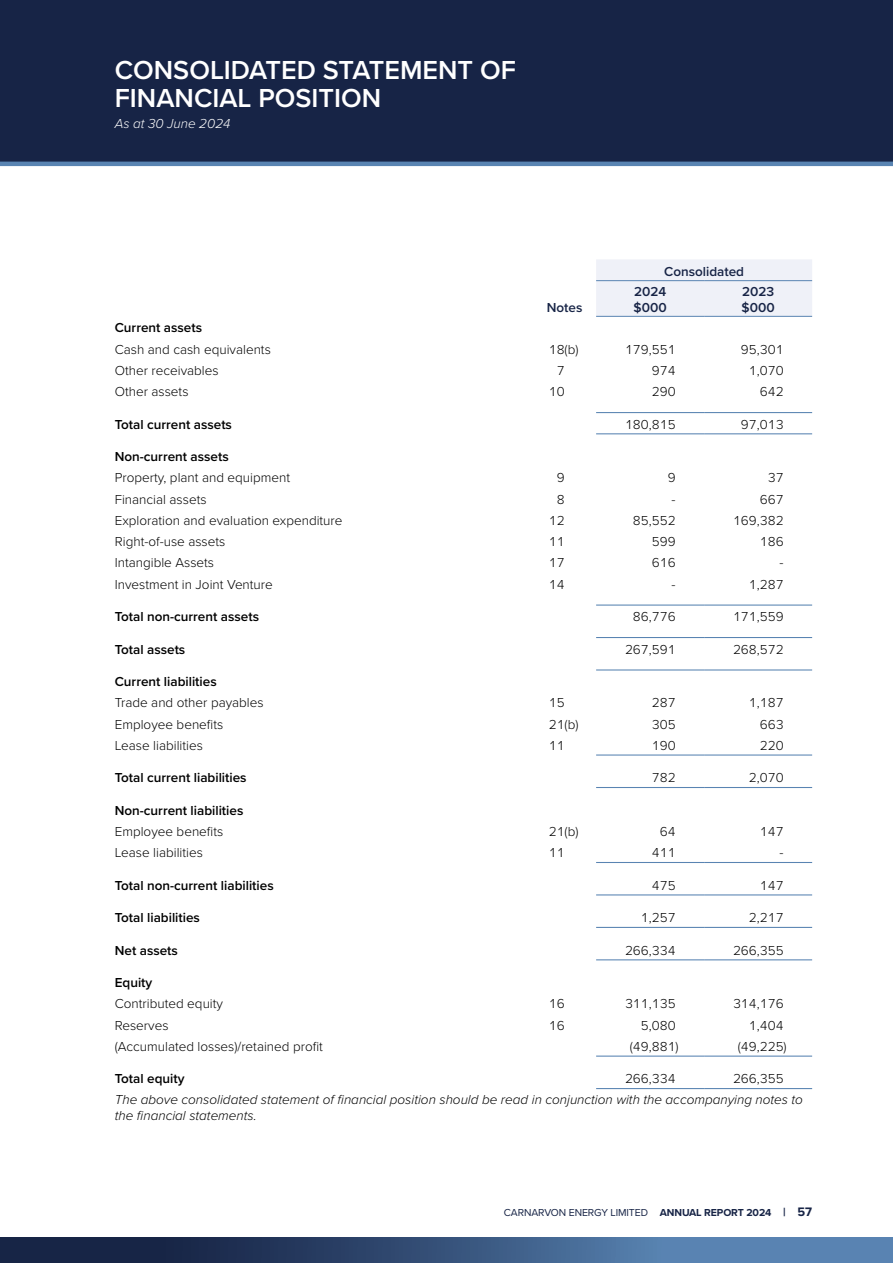
<style>
.page{position:relative;width:893px;height:1263px;background:#fff}
.page>*{position:absolute;margin:0;border:0;box-sizing:border-box;transform-origin:0 0}
.t1{font:600 27px/28.5px "Proxima Nova";color:#fff}
.t2{font:300 13.5px "Proxima Nova";color:#000}
.t3{font:600 13.5px "Proxima Nova";color:#000}
.t4{font:italic 300 13.5px/16.5px "Proxima Nova";color:#000}
.t5{font:600 13.5px/19.2px "Proxima Nova";color:#172446}
.t6{font:italic 300 13.5px "Proxima Nova";color:#fff}
.t7{font:10.5px "Proxima Nova";letter-spacing:-.01em;color:#172446}
.s1{font-weight:700}
.s2{font-weight:700;font-size:12px}
.s3{font-weight:700;font-size:12.75px}
</style>
<div class="page">
<div style="left:0;top:0;width:893px;height:166px;background:#172446"></div>
<svg style="left:0;top:1237px;width:893px;height:26px"></svg>
<hr style="left:0;top:162px;width:893px;height:4px;background:#5984b2">
<div style="left:596px;top:260px;width:216px;height:56px;background:#eff1f8"></div>
<hr style="left:596px;top:412px;width:108px;height:1px;background:#5984b2">
<hr style="left:704px;top:412px;width:108px;height:1px;background:#5984b2">
<hr style="left:596px;top:433px;width:108px;height:1px;background:#5984b2">
<hr style="left:704px;top:433px;width:108px;height:1px;background:#5984b2">
<hr style="left:596px;top:604px;width:108px;height:2px;background:#5984b2">
<hr style="left:704px;top:604px;width:108px;height:2px;background:#5984b2">
<hr style="left:596px;top:637px;width:108px;height:1px;background:#5984b2">
<hr style="left:704px;top:637px;width:108px;height:1px;background:#5984b2">
<hr style="left:596px;top:669px;width:108px;height:1px;background:#5984b2">
<hr style="left:704px;top:669px;width:108px;height:1px;background:#5984b2">
<hr style="left:596px;top:754px;width:108px;height:1px;background:#5984b2">
<hr style="left:704px;top:754px;width:108px;height:1px;background:#5984b2">
<hr style="left:596px;top:787px;width:108px;height:1px;background:#5984b2">
<hr style="left:704px;top:787px;width:108px;height:1px;background:#5984b2">
<hr style="left:596px;top:862px;width:108px;height:1px;background:#5984b2">
<hr style="left:704px;top:862px;width:108px;height:1px;background:#5984b2">
<hr style="left:596px;top:894px;width:108px;height:1px;background:#5984b2">
<hr style="left:704px;top:894px;width:108px;height:1px;background:#5984b2">
<hr style="left:596px;top:927px;width:108px;height:1px;background:#5984b2">
<hr style="left:704px;top:927px;width:108px;height:1px;background:#5984b2">
<hr style="left:596px;top:959px;width:108px;height:1px;background:#5984b2">
<hr style="left:704px;top:959px;width:108px;height:1px;background:#5984b2">
<hr style="left:596px;top:1055px;width:108px;height:2px;background:#5984b2">
<hr style="left:704px;top:1055px;width:108px;height:2px;background:#5984b2">
<hr style="left:596px;top:1088px;width:108px;height:1px;background:#5984b2">
<hr style="left:704px;top:1088px;width:108px;height:1px;background:#5984b2">
<hr style="left:596px;top:280px;width:108px;height:1px;background:#5984b2">
<hr style="left:704px;top:280px;width:108px;height:1px;background:#5984b2">
<hr style="left:596px;top:316px;width:108px;height:1px;background:#5984b2">
<hr style="left:704px;top:316px;width:108px;height:1px;background:#5984b2">
<h1 class="t1" style="left:115px;top:55px;width:403px">CONSOLIDATED STATEMENT OF<br>FINANCIAL POSITION</h1>
<p class="t6" style="left:115px;top:113px;width:117px">As at 30 June 2024</p>
<p class="t5" style="left:547px;top:298px;width:37px">Notes</p>
<p class="t5" style="left:634px;top:262px;width:112px;text-indent:30px">Consolidated<br>2024</p>
<p class="t5" style="left:634px;top:298px;width:35px">$000</p>
<p class="t5" style="left:742px;top:282px;width:35px;line-height:16.5px">2023 $000</p>
<p class="t3" style="left:115px;top:318px;width:89px">Current assets</p>
<p class="t2" style="left:115px;top:339px;width:158px">Cash and cash equivalents</p>
<p class="t2" style="left:549px;top:339px;width:31px">18(b)</p>
<p class="t2" style="left:625px;top:339px;width:52px">179,551</p>
<p class="t2" style="left:741px;top:339px;width:44px">95,301</p>
<p class="t2" style="left:115px;top:360px;width:105px">Other receivables</p>
<p class="t2" style="left:557px;top:360px;width:9px">7</p>
<p class="t2" style="left:652px;top:360px;width:25px">974</p>
<p class="t2" style="left:749px;top:360px;width:36px">1,070</p>
<p class="t2" style="left:115px;top:381px;width:75px">Other assets</p>
<p class="t2" style="left:549px;top:381px;width:17px">10</p>
<p class="t2" style="left:652px;top:381px;width:25px">290</p>
<p class="t2" style="left:760px;top:381px;width:25px">642</p>
<p class="t3" style="left:115px;top:414px;width:119px">Total current assets</p>
<p class="t2" style="left:625px;top:414px;width:52px">180,815</p>
<p class="t2" style="left:741px;top:414px;width:44px">97,013</p>
<p class="t3" style="left:115px;top:446px;width:116px">Non-current assets</p>
<p class="t2" style="left:115px;top:468px;width:177px">Property, plant and equipment</p>
<p class="t2" style="left:557px;top:468px;width:9px">9</p>
<p class="t2" style="left:668px;top:468px;width:9px">9</p>
<p class="t2" style="left:768px;top:468px;width:17px">37</p>
<p class="t2" style="left:115px;top:489px;width:93px">Financial assets</p>
<p class="t2" style="left:557px;top:489px;width:9px">8</p>
<p class="t2" style="left:672px;top:489px;width:6px">-</p>
<p class="t2" style="left:760px;top:489px;width:25px">667</p>
<p class="t2" style="left:115px;top:510px;width:229px">Exploration and evaluation expenditure</p>
<p class="t2" style="left:549px;top:510px;width:17px">12</p>
<p class="t2" style="left:633px;top:510px;width:44px">85,552</p>
<p class="t2" style="left:733px;top:510px;width:52px">169,382</p>
<p class="t2" style="left:115px;top:531px;width:112px">Right-of-use assets</p>
<p class="t2" style="left:549px;top:531px;width:17px">11</p>
<p class="t2" style="left:652px;top:531px;width:25px">599</p>
<p class="t2" style="left:760px;top:531px;width:25px">186</p>
<p class="t2" style="left:115px;top:553px;width:101px">Intangible Assets</p>
<p class="t2" style="left:549px;top:553px;width:17px">17</p>
<p class="t2" style="left:652px;top:553px;width:25px">616</p>
<p class="t2" style="left:780px;top:553px;width:6px">-</p>
<p class="t2" style="left:115px;top:574px;width:160px">Investment in Joint Venture</p>
<p class="t2" style="left:549px;top:574px;width:17px">14</p>
<p class="t2" style="left:672px;top:574px;width:6px">-</p>
<p class="t2" style="left:749px;top:574px;width:36px">1,287</p>
<p class="t3" style="left:115px;top:606px;width:146px">Total non-current assets</p>
<p class="t2" style="left:633px;top:606px;width:44px">86,776</p>
<p class="t2" style="left:733px;top:606px;width:52px">171,559</p>
<p class="t3" style="left:115px;top:639px;width:72px">Total assets</p>
<p class="t2" style="left:625px;top:639px;width:52px">267,591</p>
<p class="t2" style="left:733px;top:639px;width:52px">268,572</p>
<p class="t3" style="left:115px;top:671px;width:103px">Current liabilities</p>
<p class="t2" style="left:115px;top:693px;width:150px">Trade and other payables</p>
<p class="t2" style="left:549px;top:693px;width:17px">15</p>
<p class="t2" style="left:652px;top:693px;width:25px">287</p>
<p class="t2" style="left:749px;top:693px;width:36px">1,187</p>
<p class="t2" style="left:115px;top:714px;width:110px">Employee benefits</p>
<p class="t2" style="left:549px;top:714px;width:31px">21(b)</p>
<p class="t2" style="left:652px;top:714px;width:25px">305</p>
<p class="t2" style="left:760px;top:714px;width:25px">663</p>
<p class="t2" style="left:115px;top:735px;width:90px">Lease liabilities</p>
<p class="t2" style="left:549px;top:735px;width:17px">11</p>
<p class="t2" style="left:652px;top:735px;width:25px">190</p>
<p class="t2" style="left:760px;top:735px;width:25px">220</p>
<p class="t3" style="left:115px;top:768px;width:133px">Total current liabilities</p>
<p class="t2" style="left:652px;top:768px;width:25px">782</p>
<p class="t2" style="left:749px;top:768px;width:36px">2,070</p>
<p class="t3" style="left:115px;top:800px;width:130px">Non-current liabilities</p>
<p class="t2" style="left:115px;top:821px;width:110px">Employee benefits</p>
<p class="t2" style="left:549px;top:821px;width:31px">21(b)</p>
<p class="t2" style="left:660px;top:821px;width:17px">64</p>
<p class="t2" style="left:760px;top:821px;width:25px">147</p>
<p class="t2" style="left:115px;top:843px;width:90px">Lease liabilities</p>
<p class="t2" style="left:549px;top:843px;width:17px">11</p>
<p class="t2" style="left:652px;top:843px;width:25px">411</p>
<p class="t2" style="left:780px;top:843px;width:6px">-</p>
<p class="t3" style="left:115px;top:875px;width:160px">Total non-current liabilities</p>
<p class="t2" style="left:652px;top:875px;width:25px">475</p>
<p class="t2" style="left:760px;top:875px;width:25px">147</p>
<p class="t3" style="left:115px;top:907px;width:87px">Total liabilities</p>
<p class="t2" style="left:641px;top:907px;width:36px">1,257</p>
<p class="t2" style="left:749px;top:907px;width:36px">2,217</p>
<p class="t3" style="left:115px;top:940px;width:65px">Net assets</p>
<p class="t2" style="left:625px;top:940px;width:52px">266,334</p>
<p class="t2" style="left:733px;top:940px;width:52px">266,355</p>
<p class="t3" style="left:115px;top:972px;width:39px">Equity</p>
<p class="t2" style="left:115px;top:994px;width:110px">Contributed equity</p>
<p class="t2" style="left:549px;top:994px;width:17px">16</p>
<p class="t2" style="left:625px;top:994px;width:52px">311,135</p>
<p class="t2" style="left:733px;top:994px;width:52px">314,176</p>
<p class="t2" style="left:115px;top:1015px;width:55px">Reserves</p>
<p class="t2" style="left:549px;top:1015px;width:17px">16</p>
<p class="t2" style="left:641px;top:1015px;width:36px">5,080</p>
<p class="t2" style="left:749px;top:1015px;width:36px">1,404</p>
<p class="t2" style="left:115px;top:1036px;width:210px">(Accumulated losses)/retained profit</p>
<p class="t2" style="left:630px;top:1036px;width:50px">(49,881)</p>
<p class="t2" style="left:738px;top:1036px;width:50px">(49,225)</p>
<p class="t3" style="left:115px;top:1069px;width:71px">Total equity</p>
<p class="t2" style="left:625px;top:1069px;width:52px">266,334</p>
<p class="t2" style="left:733px;top:1069px;width:52px">266,355</p>
<p class="t4" style="left:115px;top:1090px;width:690px">The above consolidated statement of financial position should be read in conjunction with the accompanying notes to the financial statements.</p>
<p class="t7" style="left:504px;top:1205px;width:310px">CARNARVON ENERGY LIMITED <span class="s1">ANNUAL REPORT 2024</span> <span class="s2">|</span> <span class="s3">57</span></p>
</div>
